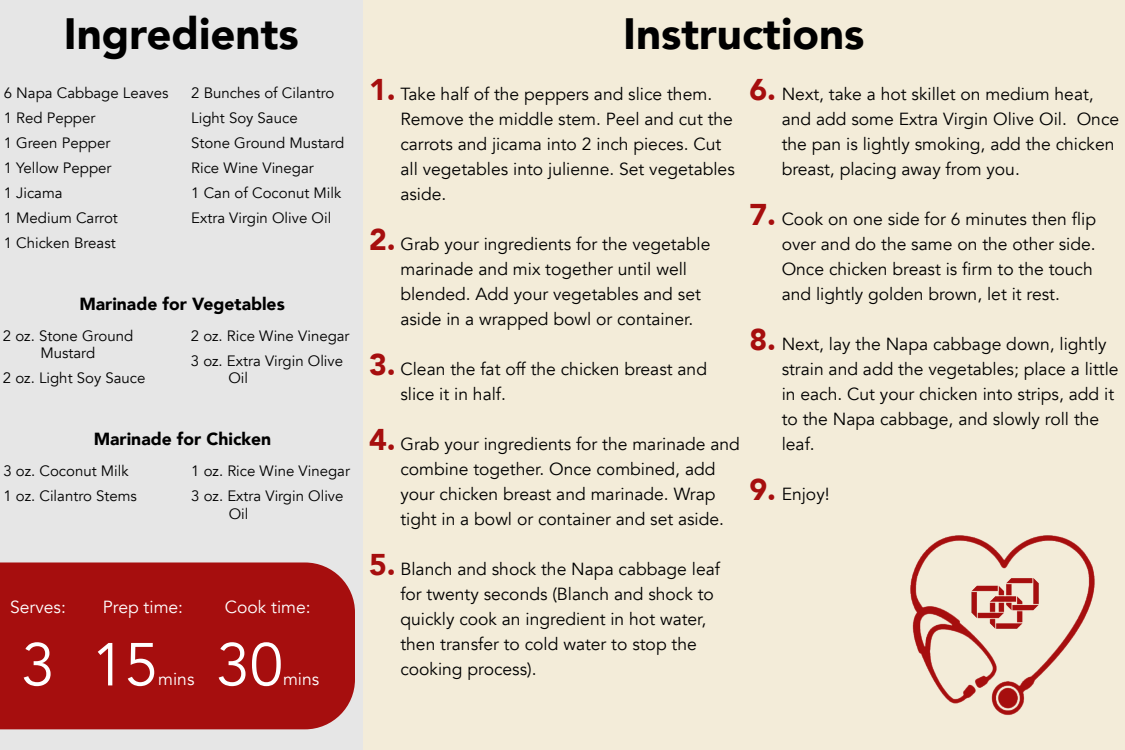
<style>
.page{position:relative;width:1125px;height:750px;background:#fff}
.page>*{position:absolute;margin:0;border:0;box-sizing:border-box;transform-origin:0 0}
.t1{font:60px "Avenir";color:#fff}
.t2{font:900 43.75px "Avenir";color:#000}
.t3{font:900 30px "Avenir";color:#a60e0e}
.t4{font:17.5px/25px "Avenir";color:#000}
.t5{font:900 17.5px "Avenir";color:#000}
.t6{font:17.5px "Avenir";color:#fff}
.t7{font:15px/17.5px "Avenir";color:#000}
</style>
<div class="page">
<div style="left:362px;top:0;width:763px;height:750px;background:#f3ecd9"></div>
<div style="left:0;top:0;width:362px;height:750px;background:#e6e6e6"></div>
<div style="left:0;top:562px;width:355px;height:167px;background:#a60e0e"></div>
<img style="left:910px;top:535px;width:185px;height:180px">
<p class="t2" style="left:64px;top:-4px;width:236px">Ingredients</p>
<p class="t2" style="left:623px;top:-4px;width:243px">Instructions</p>
<p class="t7" style="left:4px;top:84px;width:166px">6 Napa Cabbage Leaves</p>
<p class="t7" style="left:4px;top:109px;width:93px">1 Red Pepper</p>
<p class="t7" style="left:4px;top:134px;width:108px">1 Green Pepper</p>
<p class="t7" style="left:4px;top:159px;width:109px">1 Yellow Pepper</p>
<p class="t7" style="left:4px;top:184px;width:60px">1 Jicama</p>
<p class="t7" style="left:4px;top:209px;width:116px">1 Medium Carrot</p>
<p class="t7" style="left:4px;top:234px;width:113px">1 Chicken Breast</p>
<p class="t7" style="left:191px;top:84px;width:145px">2 Bunches of Cilantro</p>
<p class="t7" style="left:191px;top:109px;width:108px">Light Soy Sauce</p>
<p class="t7" style="left:191px;top:134px;width:155px">Stone Ground Mustard</p>
<p class="t7" style="left:191px;top:159px;width:124px">Rice Wine Vinegar</p>
<p class="t7" style="left:191px;top:184px;width:152px">1 Can of Coconut Milk</p>
<p class="t7" style="left:191px;top:209px;width:142px">Extra Virgin Olive Oil</p>
<p class="t5" style="left:79px;top:289px;width:207px">Marinade for Vegetables</p>
<p class="t7" style="left:3px;top:327px;width:132px">2 oz. Stone Ground</p>
<p class="t7" style="left:40px;top:345px;width:56px">Mustard</p>
<p class="t7" style="left:3px;top:370px;width:144px">2 oz. Light Soy Sauce</p>
<p class="t7" style="left:191px;top:327px;width:160px">2 oz. Rice Wine Vinegar</p>
<p class="t7" style="left:228px;top:352px;width:116px;text-indent:-38px">3 oz. Extra Virgin Olive<br>Oil</p>
<p class="t5" style="left:94px;top:424px;width:179px">Marinade for Chicken</p>
<p class="t7" style="left:3px;top:463px;width:127px">3 oz. Coconut Milk</p>
<p class="t7" style="left:3px;top:488px;width:135px">1 oz. Cilantro Stems</p>
<p class="t7" style="left:191px;top:463px;width:160px">1 oz. Rice Wine Vinegar</p>
<p class="t7" style="left:229px;top:488px;width:116px;text-indent:-38px">3 oz. Extra Virgin Olive<br>Oil</p>
<p class="t6" style="left:10px;top:597px;width:57px">Serves:</p>
<p class="t1" style="left:21px;top:629px;width:35px">3</p>
<p class="t6" style="left:103px;top:597px;width:82px">Prep time:</p>
<p class="t1" style="left:91px;top:629px;width:68px">15</p>
<p class="t6" style="left:158px;top:669px;width:38px">mins</p>
<p class="t6" style="left:225px;top:597px;width:87px">Cook time:</p>
<p class="t1" style="left:216px;top:629px;width:68px">30</p>
<p class="t6" style="left:283px;top:669px;width:38px">mins</p>
<p class="t3" style="left:369px;top:64px;width:28px">1.</p>
<p class="t4" style="left:400px;top:82px;width:336px">Take half of the peppers and slice them.<br>Remove the middle stem. Peel and cut the carrots and jicama into 2 inch pieces. Cut all vegetables into julienne. Set vegetables aside.</p>
<p class="t4" style="left:400px;top:232px;width:312px">Grab your ingredients for the vegetable marinade and mix together until well</p>
<p class="t4" style="left:400px;top:282px;width:302px">blended. Add your vegetables and set aside in a wrapped bowl or container.</p>
<p class="t4" style="left:400px;top:357px;width:308px">Clean the fat off the chicken breast and slice it in half.</p>
<p class="t4" style="left:400px;top:432px;width:341px">Grab your ingredients for the marinade and</p>
<p class="t4" style="left:400px;top:457px;width:325px">combine together. Once combined, add your chicken breast and marinade. Wrap tight in a bowl or container and set aside.</p>
<p class="t4" style="left:400px;top:557px;width:321px">Blanch and shock the Napa cabbage leaf for twenty seconds (Blanch and shock to quickly cook an ingredient in hot water, then transfer to cold water to stop the cooking process).</p>
<p class="t3" style="left:369px;top:214px;width:28px">2.</p>
<p class="t3" style="left:369px;top:339px;width:28px">3.</p>
<p class="t3" style="left:369px;top:414px;width:28px">4.</p>
<p class="t3" style="left:369px;top:539px;width:28px">5.</p>
<p class="t3" style="left:749px;top:64px;width:28px">6.</p>
<p class="t4" style="left:782px;top:82px;width:339px">Next, take a hot skillet on medium heat, and add some Extra Virgin Olive Oil. Once the pan is lightly smoking, add the chicken breast, placing away from you.</p>
<p class="t4" style="left:782px;top:207px;width:316px">Cook on one side for 6 minutes then flip over and do the same on the other side.<br>Once chicken breast is firm to the touch and lightly golden brown, let it rest.</p>
<p class="t4" style="left:782px;top:332px;width:338px">Next, lay the Napa cabbage down, lightly strain and add the vegetables; place a little in each. Cut your chicken into strips, add it to the Napa cabbage, and slowly roll the leaf.</p>
<p class="t4" style="left:782px;top:482px;width:49px">Enjoy!</p>
<p class="t3" style="left:749px;top:189px;width:28px">7.</p>
<p class="t3" style="left:749px;top:314px;width:28px">8.</p>
<p class="t3" style="left:749px;top:464px;width:28px">9.</p>
</div>
